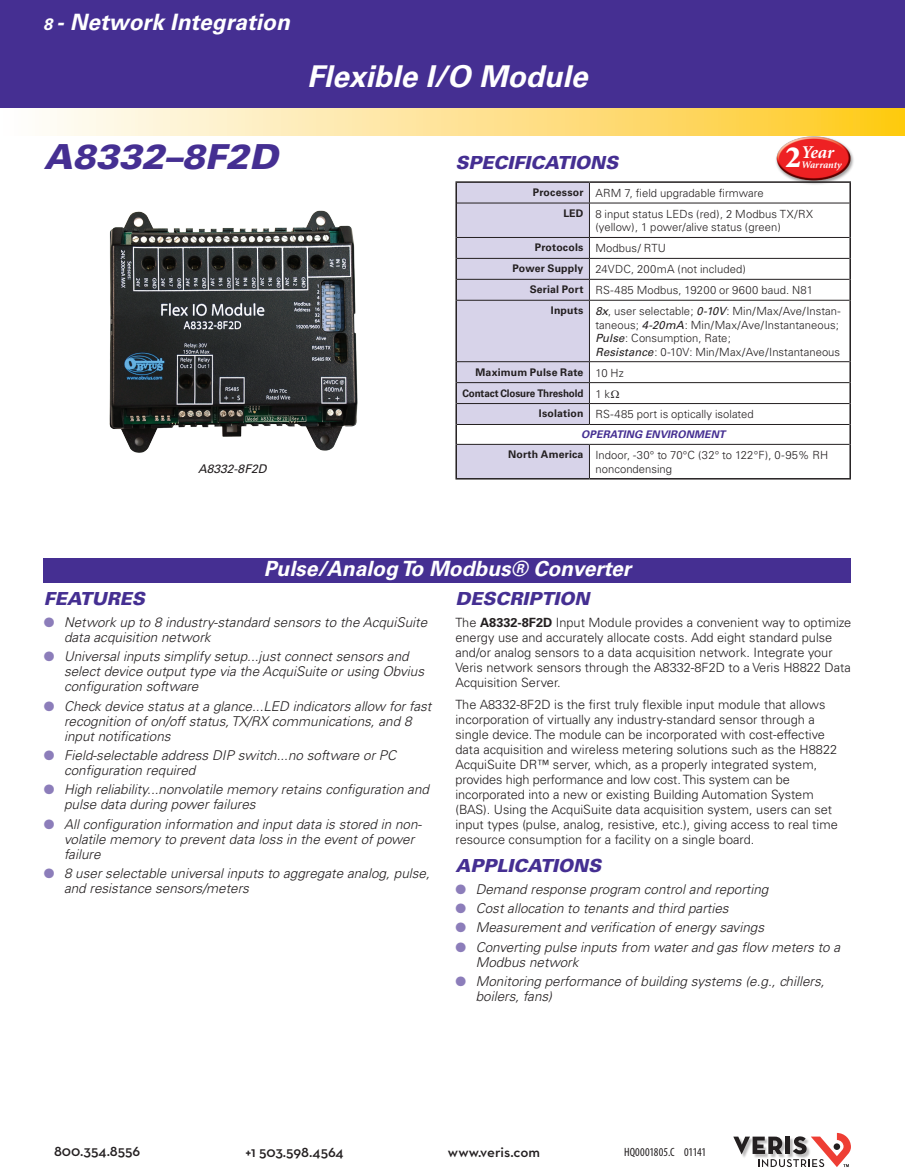
<style>
.page{position:relative;width:905px;height:1175px;background:#fff}
.page>*{position:absolute;margin:0;border:0;box-sizing:border-box;transform-origin:0 0}
.Product_Head{font:italic 900 34.5px "Univers";color:#452f92}
.t1{font:900 30.9px "Minion Std";color:#fff}
.Main_Head{font:italic 700 30px "Univers";color:#fff}
.Master_section_right{font:italic 700 22.5px "Univers";letter-spacing:.005em;color:#fff}
.Main_Head_2{font:italic 700 21px "Univers";color:#fff}
.Paragraph_head{font:italic 900 18px "Univers";color:#452f92}
.t2{font:italic 700 18px "Minion";color:#fff}
.t3{font:600 15px "Neutraface Text";color:#231f20}
.Bullet_text_Hanging{font:italic 300 13.5px/15px "Univers";color:#231f20}
.Body_Text{font:300 12.75px/15px "Univers";color:#231f20}
.specifications{font:condensed 12px "Myriad Pro";color:#231f20}
.t4{font:italic 12px "Univers";color:#231f20}
.Table_Specs_Right{font:300 11.25px/13.5px "Univers";letter-spacing:.005em;color:#231f20}
.Table_spec_Left{font:700 10.5px "Univers";letter-spacing:.015em;color:#231f20}
.Table_spec_Left-2{font:700 10.5px "Univers";letter-spacing:-.015em;color:#231f20;scale:.94 1}
.Table_Specs_Centered{font:italic 700 10.5px "Univers";letter-spacing:.01em;color:#452f92}
.t5{font:italic 700 10.2px "Minion";color:#fff}
.s1{font-size:16.5px}
.s2{font-weight:400;font-style:italic}
.s3{color:#8c7dba}
.s4{font-weight:700}
</style>
<div class="page">
<svg style="left:733px;top:1132px;width:117px;height:35px"></svg>
<div style="left:833px;top:1143px;width:7px;height:6px;background:#231f20;border-radius:50%"></div>
<div style="left:0;top:0;width:904px;height:109px;background:#452f92"></div>
<svg style="left:50px;top:109px;width:854px;height:27px;background:#fee391"></svg>
<img style="left:109px;top:210px;width:249px;height:243px">
<hr style="left:455px;top:181px;width:134px;height:2px;background:#231f20">
<hr style="left:455px;top:183px;width:2px;height:20px;background:#231f20">
<hr style="left:589px;top:181px;width:262px;height:2px;background:#231f20">
<svg style="left:849px;top:189px;width:1px;height:14px"></svg>
<hr style="left:455px;top:203px;width:2px;height:34px;background:#231f20">
<hr style="left:849px;top:203px;width:1px;height:34px;background:#231f20">
<hr style="left:455px;top:237px;width:2px;height:21px;background:#231f20">
<hr style="left:455px;top:258px;width:2px;height:21px;background:#231f20">
<hr style="left:455px;top:279px;width:2px;height:21px;background:#231f20">
<svg style="left:849px;top:237px;width:1px;height:63px"></svg>
<hr style="left:455px;top:300px;width:2px;height:62px;background:#231f20">
<hr style="left:849px;top:300px;width:1px;height:62px;background:#231f20">
<hr style="left:455px;top:362px;width:2px;height:20px;background:#231f20">
<hr style="left:455px;top:382px;width:2px;height:21px;background:#231f20">
<hr style="left:455px;top:403px;width:2px;height:21px;background:#231f20">
<hr style="left:455px;top:424px;width:2px;height:20px;background:#231f20">
<svg style="left:849px;top:362px;width:1px;height:82px"></svg>
<hr style="left:455px;top:444px;width:2px;height:34px;background:#231f20">
<hr style="left:849px;top:444px;width:1px;height:34px;background:#231f20">
<hr style="left:455px;top:478px;width:134px;height:1px;background:#231f20">
<hr style="left:589px;top:478px;width:262px;height:1px;background:#231f20">
<hr style="left:589px;top:203px;width:260px;height:1px;background:#231f20">
<hr style="left:589px;top:237px;width:260px;height:1px;background:#231f20">
<hr style="left:589px;top:258px;width:260px;height:1px;background:#231f20">
<hr style="left:589px;top:279px;width:260px;height:1px;background:#231f20">
<hr style="left:589px;top:300px;width:260px;height:1px;background:#231f20">
<hr style="left:589px;top:361px;width:260px;height:1px;background:#231f20">
<hr style="left:589px;top:382px;width:260px;height:1px;background:#231f20">
<hr style="left:589px;top:403px;width:260px;height:1px;background:#231f20">
<svg style="left:456px;top:182px;width:134px;height:297px;background:#d1cde0"></svg>
<hr style="left:457px;top:424px;width:132px;height:1px;background:#231f20">
<hr style="left:589px;top:424px;width:260px;height:1px;background:#231f20">
<hr style="left:457px;top:444px;width:132px;height:1px;background:#231f20">
<hr style="left:589px;top:444px;width:260px;height:1px;background:#231f20">
<hr style="left:589px;top:445px;width:1px;height:33px;background:#231f20">
<div style="left:43px;top:558px;width:807px;height:24px;background:#452f92"></div>
<img style="left:764px;top:127px;width:97px;height:62px">
<p class="Master_section_right" style="left:43px;top:9px;width:248px"><span class="s1">8</span> - Network Integration</p>
<p class="Main_Head" style="left:307px;top:58px;width:282px">Flexible I/O Module</p>
<p class="Product_Head" style="left:44px;top:135px;width:235px">A8332–8F2D</p>
<p class="t4" style="left:198px;top:462px;width:70px">A8332-8F2D</p>
<p class="t2" style="left:801px;top:143px;width:34px">Year</p>
<p class="t1" style="left:785px;top:141px;width:17px">2</p>
<p class="Paragraph_head" style="left:455px;top:151px;width:164px">SPECIFICATIONS</p>
<p class="Table_spec_Left" style="left:533px;top:186px;width:52px">Processor</p>
<p class="Table_Specs_Right" style="left:595px;top:186px;width:170px">ARM 7, field upgradable firmware</p>
<p class="Table_spec_Left" style="left:563px;top:207px;width:22px">LED</p>
<p class="Table_Specs_Right" style="left:595px;top:207px;width:219px">8 input status LEDs (red), 2 Modbus TX/RX (yellow), 1 power/alive status (green)</p>
<p class="Table_spec_Left" style="left:535px;top:241px;width:50px">Protocols</p>
<p class="Table_Specs_Right" style="left:595px;top:242px;width:72px">Modbus/ RTU</p>
<p class="Table_spec_Left" style="left:512px;top:262px;width:72px">Power Supply</p>
<p class="Table_Specs_Right" style="left:595px;top:262px;width:152px">24VDC, 200mA (not included)</p>
<p class="Table_spec_Left" style="left:529px;top:283px;width:55px">Serial Port</p>
<p class="Table_Specs_Right" style="left:595px;top:283px;width:219px">RS-485 Modbus, 19200 or 9600 baud. N81</p>
<p class="Table_spec_Left" style="left:551px;top:304px;width:34px">Inputs</p>
<p class="Table_Specs_Right" style="left:595px;top:304px;width:247px"><span class="s2">8x</span>, user selectable; <span class="s2">0-10V</span>: Min/Max/Ave/Instan&shy;taneous; <span class="s2">4-20mA</span>: Min/Max/Ave/Instantaneous;</p>
<p class="Table_Specs_Right" style="left:595px;top:331px;width:246px"><span class="s2">Pulse</span>: Consumption, Rate;<br><span class="s2">Resistance</span>: 0-10V: Min/Max/Ave/Instantaneous</p>
<p class="Table_spec_Left" style="left:475px;top:366px;width:109px">Maximum Pulse Rate</p>
<p class="Table_Specs_Right" style="left:595px;top:366px;width:30px">10 Hz</p>
<p class="Table_spec_Left-2" style="left:462px;top:386px;width:130px">Contact Closure Threshold</p>
<p class="Table_Specs_Right" style="left:595px;top:387px;width:16px">1 k</p>
<p class="Table_spec_Left" style="left:539px;top:407px;width:46px">Isolation</p>
<p class="Table_Specs_Right" style="left:595px;top:408px;width:160px">RS-485 port is optically isolated</p>
<p class="Table_Specs_Centered" style="left:581px;top:428px;width:145px">OPERATING ENVIRONMENT</p>
<p class="Table_spec_Left" style="left:508px;top:448px;width:77px">North America</p>
<p class="Table_Specs_Right" style="left:595px;top:448px;width:234px">Indoor, -30° to 70°C (32° to 122°F), 0-95% RH noncondensing</p>
<p class="t5" style="left:801px;top:160px;width:42px">Warranty</p>
<p class="Main_Head_2" style="left:264px;top:556px;width:369px">Pulse/Analog To Modbus® Converter</p>
<p class="Paragraph_head" style="left:44px;top:587px;width:102px">FEATURES</p>
<p class="Bullet_text_Hanging" style="left:64px;top:614px;width:365px;text-indent:-20px"><span class="s3">●</span> Network up to 8 industry-standard sensors to the AcquiSuite data acquisition network</p>
<p class="Bullet_text_Hanging" style="left:64px;top:649px;width:361px;text-indent:-20px"><span class="s3">●</span> Universal inputs simplify setup...just connect sensors and select device output type via the AcquiSuite or using Obvius configuration software</p>
<p class="Bullet_text_Hanging" style="left:64px;top:698px;width:369px;text-indent:-20px"><span class="s3">●</span> Check device status at a glance...LED indicators allow for fast recognition of on/off status, TX/RX communications, and 8 input notifications</p>
<p class="Bullet_text_Hanging" style="left:64px;top:747px;width:333px;text-indent:-20px"><span class="s3">●</span> Field-selectable address DIP switch...no software or PC configuration required</p>
<p class="Bullet_text_Hanging" style="left:64px;top:782px;width:366px;text-indent:-20px"><span class="s3">●</span> High reliability...nonvolatile memory retains configuration and pulse data during power failures</p>
<p class="Bullet_text_Hanging" style="left:64px;top:816px;width:359px;text-indent:-20px"><span class="s3">●</span> All configuration information and input data is stored in non&shy;volatile memory to prevent data loss in the event of power failure</p>
<p class="Bullet_text_Hanging" style="left:64px;top:865px;width:367px;text-indent:-20px"><span class="s3">●</span> 8 user selectable universal inputs to aggregate analog, pulse, and resistance sensors/meters</p>
<p class="Paragraph_head" style="left:455px;top:587px;width:135px">DESCRIPTION</p>
<p class="Body_Text" style="left:455px;top:615px;width:397px">The <span class="s4">A8332-8F2D</span> Input Module provides a convenient way to optimize energy use and accurately allocate costs. Add eight standard pulse and/or analog sensors to a data acquisition network. Integrate your Veris network sensors through the A8332-8F2D to a Veris H8822 Data Acquisition Server.</p>
<p class="Body_Text" style="left:455px;top:696px;width:384px">The A8332-8F2D is the first truly flexible input module that allows incorporation of virtually any industry-standard sensor through a single device. The module can be incorporated with cost-effective data acquisition and wireless metering solutions such as the H8822<br>AcquiSuite DR™ server, which, as a properly integrated system, provides high performance and low cost. This system can be incorporated into a new or existing Building Automation System (BAS). Using the AcquiSuite data acquisition system, users can set input types (pulse, analog, resistive, etc.), giving access to real time resource consumption for a facility on a single board.</p>
<p class="Paragraph_head" style="left:455px;top:854px;width:147px">APPLICATIONS</p>
<p class="Bullet_text_Hanging" style="left:455px;top:881px;width:314px"><span class="s3">●</span> Demand response program control and reporting</p>
<p class="Bullet_text_Hanging" style="left:455px;top:900px;width:275px"><span class="s3">●</span> Cost allocation to tenants and third parties</p>
<p class="Bullet_text_Hanging" style="left:455px;top:920px;width:310px"><span class="s3">●</span> Measurement and verification of energy savings</p>
<p class="Bullet_text_Hanging" style="left:475px;top:939px;width:366px;text-indent:-20px"><span class="s3">●</span> Converting pulse inputs from water and gas flow meters to a<br>Modbus network</p>
<p class="Bullet_text_Hanging" style="left:475px;top:973px;width:350px;text-indent:-20px"><span class="s3">●</span> Monitoring performance of building systems (e.g., chillers, boilers, fans)</p>
<p class="t3" style="left:54px;top:1141px;width:88px">800.354.8556</p>
<p class="t3" style="left:245px;top:1142px;width:100px">+1 503.598.4564</p>
<p class="t3" style="left:448px;top:1142px;width:94px">www.veris.com</p>
<p class="specifications" style="left:624px;top:1144px;width:84px">HQ0001805.C 01141</p>
</div>
